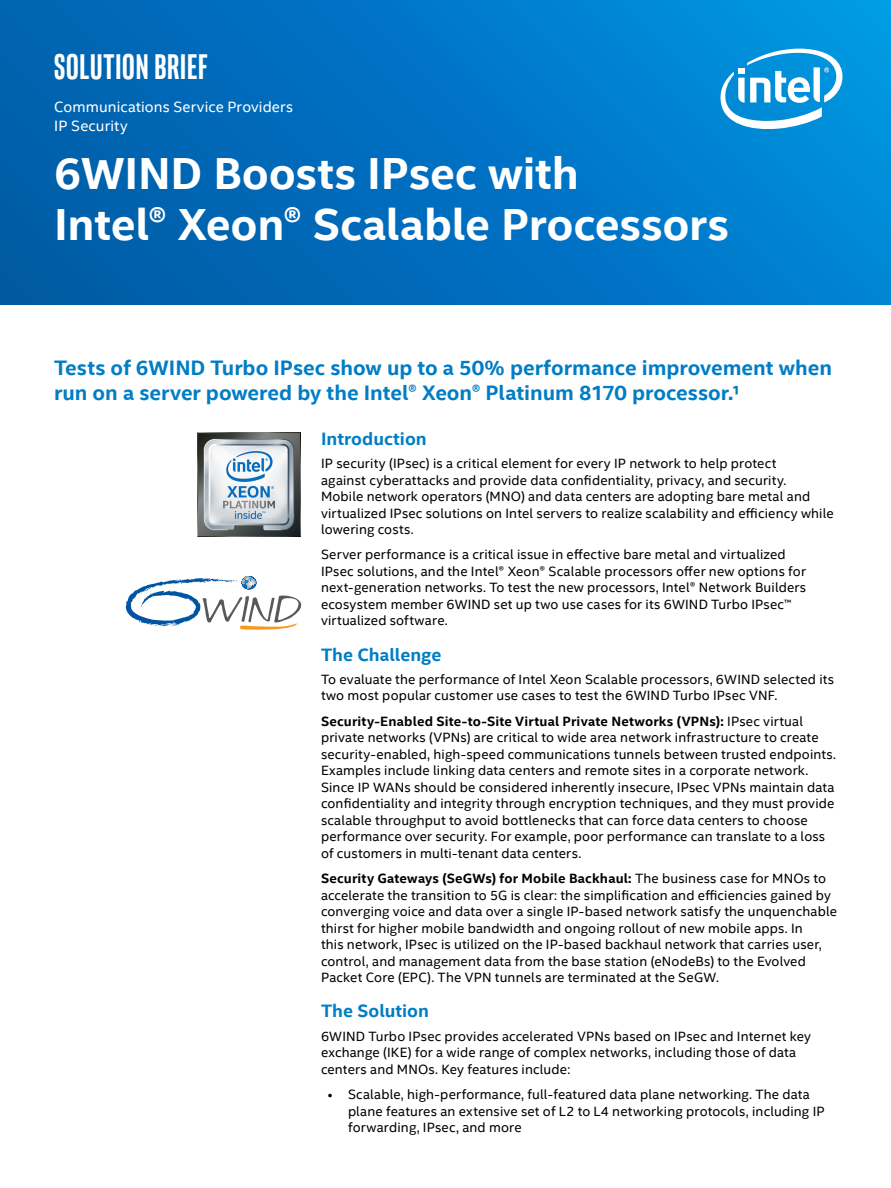
<style>
.page{position:relative;width:891px;height:1188px;background:#fff}
.page>*{position:absolute;margin:0;border:0;box-sizing:border-box;transform-origin:0 0}
.t1{font:700 45px/51px "Intel Clear";letter-spacing:-.005em;color:#fff}
.t2{font:700 36px "Intel Clear Pro";letter-spacing:.025em;color:#fff}
.t3{font:700 21px/25.2px "Intel Clear";color:#007dc5}
.t4{font:700 18px "Intel Clear";color:#007dc5}
.t5{font:15px/19.2px "Intel Clear";letter-spacing:.005em;color:#fff}
.t6{font:13.5px/16.5px "Intel Clear";letter-spacing:.01em;color:#000}
.s1{font-weight:700}
</style>
<div class="page">
<div style="left:0;top:0;width:891px;height:305px;background:linear-gradient(to right,#005ba9,#008cdb)"></div>
<img style="left:197px;top:432px;width:104px;height:104px">
<svg style="left:126px;top:576px;width:175px;height:54px"></svg>
<svg style="left:718px;top:42px;width:127px;height:90px"></svg>
<h2 class="t2" style="left:54px;top:44px;width:155px">SOLUTION BRIEF</h2>
<p class="t5" style="left:54px;top:97px;width:240px">Communications Service Providers<br>IP Security</p>
<h1 class="t1" style="left:54px;top:147px;width:676px">6WIND Boosts IPsec with<br>Intel® Xeon® Scalable Processors</h1>
<h3 class="t3" style="left:54px;top:354px;width:780px">Tests of 6WIND Turbo IPsec show up to a 50% performance improvement when run on a server powered by the Intel® Xeon® Platinum 8170 processor.1</h3>
<h3 class="t4" style="left:321px;top:426px;width:107px">Introduction</h3>
<p class="t6" style="left:321px;top:455px;width:514px">IP security (IPsec) is a critical element for every IP network to help protect<br>against cyberattacks and provide data confidentiality, privacy, and security.<br>Mobile network operators (MNO) and data centers are adopting bare metal and virtualized IPsec solutions on Intel servers to realize scalability and efficiency while lowering costs.</p>
<p class="t6" style="left:321px;top:547px;width:487px">Server performance is a critical issue in effective bare metal and virtualized IPsec solutions, and the Intel® Xeon® Scalable processors offer new options for next-generation networks. To test the new processors, Intel® Network Builders ecosystem member 6WIND set up two use cases for its 6WIND Turbo IPsec™ virtualized software.</p>
<h3 class="t4" style="left:321px;top:642px;width:122px">The Challenge</h3>
<p class="t6" style="left:321px;top:671px;width:515px">To evaluate the performance of Intel Xeon Scalable processors, 6WIND selected its two most popular customer use cases to test the 6WIND Turbo IPsec VNF.</p>
<p class="t6" style="left:321px;top:713px;width:517px"><span class="s1">Security-Enabled Site-to-Site Virtual Private Networks (VPNs):</span> IPsec virtual private networks (VPNs) are critical to wide area network infrastructure to create security-enabled, high-speed communications tunnels between trusted endpoints.<br>Examples include linking data centers and remote sites in a corporate network.<br>Since IP WANs should be considered inherently insecure, IPsec VPNs maintain data confidentiality and integrity through encryption techniques, and they must provide scalable throughput to avoid bottlenecks that can force data centers to choose performance over security. For example, poor performance can translate to a loss of customers in multi-tenant data centers.</p>
<p class="t6" style="left:321px;top:870px;width:518px"><span class="s1">Security Gateways (SeGWs) for Mobile Backhaul:</span> The business case for MNOs to accelerate the transition to 5G is clear: the simplification and efficiencies gained by converging voice and data over a single IP-based network satisfy the unquenchable thirst for higher mobile bandwidth and ongoing rollout of new mobile apps. In<br>this network, IPsec is utilized on the IP-based backhaul network that carries user, control, and management data from the base station (eNodeBs) to the Evolved Packet Core (EPC). The VPN tunnels are terminated at the SeGW.</p>
<h3 class="t4" style="left:321px;top:999px;width:110px">The Solution</h3>
<p class="t6" style="left:321px;top:1028px;width:492px">6WIND Turbo IPsec provides accelerated VPNs based on IPsec and Internet key exchange (IKE) for a wide range of complex networks, including those of data centers and MNOs. Key features include:</p>
<p class="t6" style="left:348px;top:1086px;width:478px;text-indent:-20px">• Scalable, high-performance, full-featured data plane networking. The data plane features an extensive set of L2 to L4 networking protocols, including IP forwarding, IPsec, and more</p>
</div>
